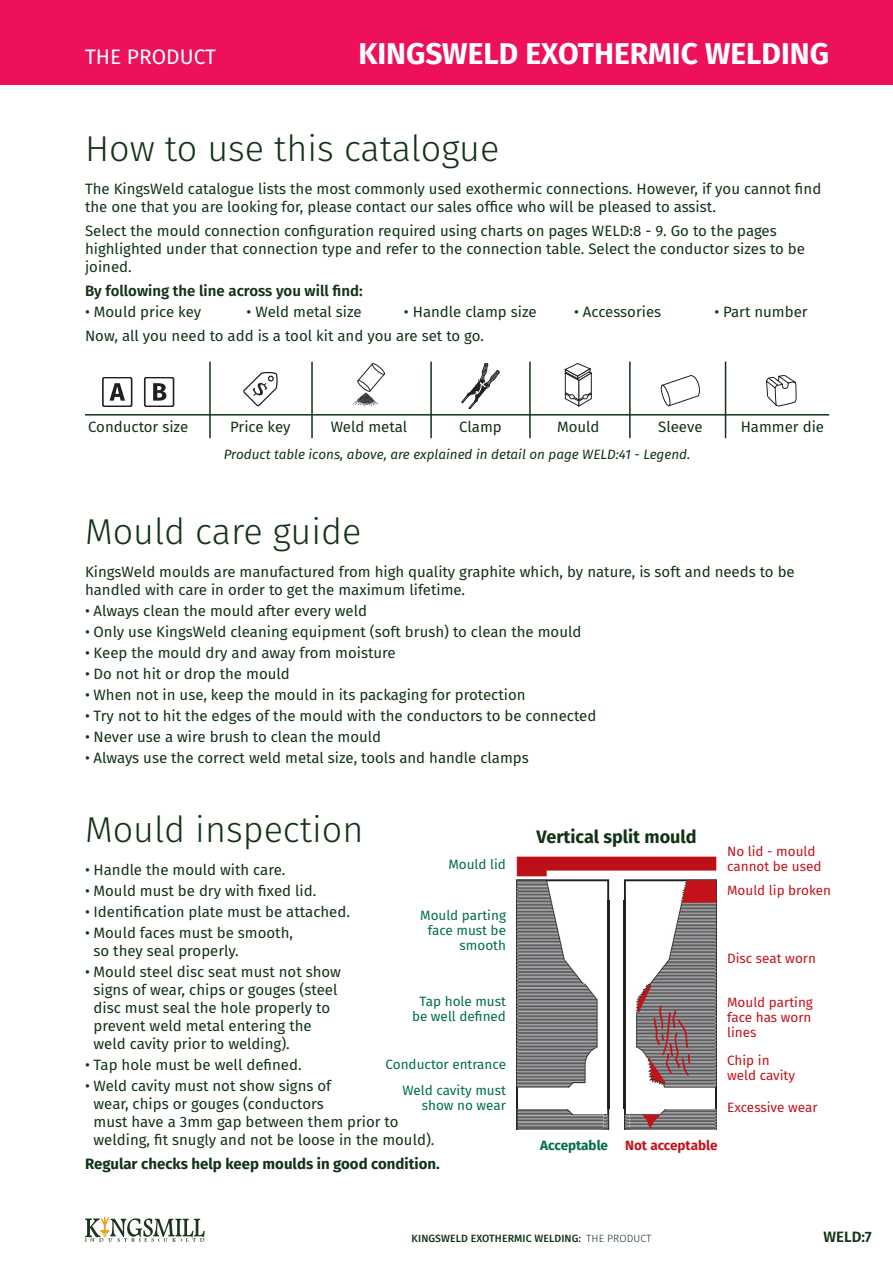
<style>
.page{position:relative;width:893px;height:1263px;background:#fff}
.page>*{position:absolute;margin:0;border:0;box-sizing:border-box;transform-origin:0 0}
.t1{font:300 36px "Fira Sans";color:#133317}
.t2{font:700 30px "Fira Sans";color:#fff}
.t3{font:21px "Fira Sans";color:#fff}
.t4{font:700 18px "Fira Sans";color:#133317}
.t5{font:15px/18px "Fira Sans";color:#133317}
.t6{font:700 15px "Fira Sans";color:#133317}
.t7{font:600 15px "Fira Sans";color:#133317}
.t8{font:13.5px/15px "Fira Sans";color:#c4121a}
.t9{font:13.5px/15px "Fira Sans";color:#016f45;text-align:right}
.t10{font:italic 13.5px "Fira Sans";color:#133317}
.t11{font:700 13.5px "Fira Sans";color:#c4121a}
.t12{font:700 13.5px "Fira Sans";color:#016f45}
.t13{font:500 10.5px "Fira Sans";letter-spacing:.01em;color:#133317}
.s1{font-weight:300}
</style>
<div class="page">
<div style="left:0;top:0;width:893px;height:85px;background:#ee1059"></div>
<svg style="left:85px;top:1216px;width:120px;height:26px"></svg>
<svg style="left:516px;top:857px;width:201px;height:273px"></svg>
<div style="left:102px;top:378px;width:30px;height:28px;border:2px solid #231f20;border-radius:2px"></div>
<svg style="left:109px;top:383px;width:16px;height:18px"></svg>
<div style="left:144px;top:378px;width:30px;height:28px;border:2px solid #231f20;border-radius:2px"></div>
<svg style="left:153px;top:383px;width:13px;height:18px"></svg>
<svg style="left:766px;top:375px;width:30px;height:31px"></svg>
<svg style="left:661px;top:375px;width:39px;height:31px"></svg>
<svg style="left:564px;top:363px;width:28px;height:43px"></svg>
<svg style="left:462px;top:363px;width:37px;height:46px"></svg>
<svg style="left:353px;top:363px;width:32px;height:43px"></svg>
<svg style="left:243px;top:372px;width:35px;height:34px"></svg>
<hr style="left:209px;top:362px;width:2px;height:76px;background:#133317">
<hr style="left:311px;top:362px;width:2px;height:76px;background:#133317">
<hr style="left:430px;top:362px;width:2px;height:76px;background:#133317">
<hr style="left:529px;top:362px;width:2px;height:76px;background:#133317">
<hr style="left:629px;top:362px;width:2px;height:76px;background:#133317">
<hr style="left:725px;top:362px;width:1px;height:76px;background:#133317">
<hr style="left:85px;top:414px;width:744px;height:2px;background:#133317">
<h3 class="t3" style="left:85px;top:41px;width:133px">THE PRODUCT</h3>
<h2 class="t2" style="left:358px;top:28px;width:472px">KINGSWELD EXOTHERMIC WELDING</h2>
<h1 class="t1" style="left:85px;top:123px;width:416px">How to use this catalogue</h1>
<p class="t5" style="left:85px;top:179px;width:738px">The KingsWeld catalogue lists the most commonly used exothermic connections. However, if you cannot find the one that you are looking for, please contact our sales office who will be pleased to assist.</p>
<p class="t5" style="left:85px;top:221px;width:721px">Select the mould connection configuration required using charts on pages WELD:8 - 9. Go to the pages highlighted under that connection type and refer to the connection table. Select the conductor sizes to be joined.</p>
<p class="t7" style="left:85px;top:279px;width:279px">By following the line across you will find:</p>
<p class="t5" style="left:85px;top:302px;width:118px">• Mould price key</p>
<p class="t5" style="left:247px;top:302px;width:117px">• Weld metal size</p>
<p class="t5" style="left:404px;top:302px;width:134px">• Handle clamp size</p>
<p class="t5" style="left:574px;top:302px;width:89px">• Accessories</p>
<p class="t5" style="left:714px;top:302px;width:95px">• Part number</p>
<p class="t5" style="left:85px;top:326px;width:400px">Now, all you need to add is a tool kit and you are set to go.</p>
<p class="t5" style="left:88px;top:418px;width:102px">Conductor size</p>
<p class="t5" style="left:230px;top:418px;width:62px">Price key</p>
<p class="t5" style="left:331px;top:418px;width:78px">Weld metal</p>
<p class="t5" style="left:459px;top:418px;width:44px">Clamp</p>
<p class="t5" style="left:557px;top:418px;width:44px">Mould</p>
<p class="t5" style="left:658px;top:418px;width:46px">Sleeve</p>
<p class="t5" style="left:741px;top:418px;width:85px">Hammer die</p>
<p class="t10" style="left:224px;top:444px;width:468px">Product table icons, above, are explained in detail on page WELD:41 - Legend.</p>
<h1 class="t1" style="left:85px;top:506px;width:278px">Mould care guide</h1>
<p class="t5" style="left:85px;top:562px;width:711px">KingsWeld moulds are manufactured from high quality graphite which, by nature, is soft and needs to be handled with care in order to get the maximum lifetime.</p>
<p class="t5" style="left:85px;top:601px;width:283px">• Always clean the mould after every weld</p>
<p class="t5" style="left:85px;top:622px;width:498px">• Only use KingsWeld cleaning equipment (soft brush) to clean the mould</p>
<p class="t5" style="left:85px;top:643px;width:312px">• Keep the mould dry and away from moisture</p>
<p class="t5" style="left:85px;top:664px;width:206px">• Do not hit or drop the mould</p>
<p class="t5" style="left:85px;top:685px;width:442px">• When not in use, keep the mould in its packaging for protection</p>
<p class="t5" style="left:85px;top:706px;width:513px">• Try not to hit the edges of the mould with the conductors to be connected</p>
<p class="t5" style="left:85px;top:727px;width:298px">• Never use a wire brush to clean the mould</p>
<p class="t5" style="left:85px;top:748px;width:445px">• Always use the correct weld metal size, tools and handle clamps</p>
<h1 class="t1" style="left:85px;top:803px;width:280px">Mould inspection</h1>
<p class="t9" style="left:448px;top:856px;width:59px">Mould lid</p>
<p class="t5" style="left:85px;top:860px;width:202px">• Handle the mould with care.</p>
<p class="t5" style="left:85px;top:881px;width:233px">• Mould must be dry with fixed lid.</p>
<p class="t5" style="left:85px;top:902px;width:267px">• Identification plate must be attached.</p>
<p class="t5" style="left:94px;top:923px;width:201px;text-indent:-9px">• Mould faces must be smooth, so they seal properly.</p>
<p class="t5" style="left:94px;top:962px;width:249px;text-indent:-9px">• Mould steel disc seat must not show signs of wear, chips or gouges (steel disc must seal the hole properly to prevent weld metal entering the weld cavity prior to welding).</p>
<p class="t5" style="left:85px;top:1055px;width:218px">• Tap hole must be well defined.</p>
<p class="t5" style="left:94px;top:1076px;width:342px;text-indent:-9px">• Weld cavity must not show signs of<br>wear, chips or gouges (conductors<br>must have a 3mm gap between them prior to welding, fit snugly and not be loose in the mould).</p>
<p class="t6" style="left:85px;top:1151px;width:356px">Regular checks help keep moulds in good condition.</p>
<p class="t9" style="left:420px;top:907px;width:87px">Mould parting face must be smooth</p>
<p class="t9" style="left:412px;top:994px;width:96px;text-align:center">Tap hole must be well defined</p>
<p class="t9" style="left:385px;top:1051px;width:122px;line-height:25.5px">Conductor entrance<br>Weld cavity must</p>
<p class="t9" style="left:422px;top:1097px;width:86px">show no wear</p>
<p class="t4" style="left:537px;top:821px;width:161px">Vertical split mould</p>
<p class="t8" style="left:727px;top:844px;width:96px">No lid - mould cannot be used</p>
<p class="t8" style="left:727px;top:882px;width:105px">Mould lip broken</p>
<p class="t8" style="left:727px;top:950px;width:90px">Disc seat worn</p>
<p class="t8" style="left:727px;top:995px;width:87px;text-align:justify">Mould parting face has worn lines</p>
<p class="t8" style="left:727px;top:1052px;width:69px">Chip in weld cavity</p>
<p class="t8" style="left:727px;top:1099px;width:92px">Excessive wear</p>
<p class="t12" style="left:540px;top:1134px;width:69px">Acceptable</p>
<p class="t11" style="left:625px;top:1134px;width:94px">Not acceptable</p>
<p class="t13" style="left:412px;top:1229px;width:241px">KINGSWELD EXOTHERMIC WELDING: <span class="s1">THE PRODUCT</span></p>
<p class="t7" style="left:824px;top:1224px;width:50px">WELD:7</p>
</div>
